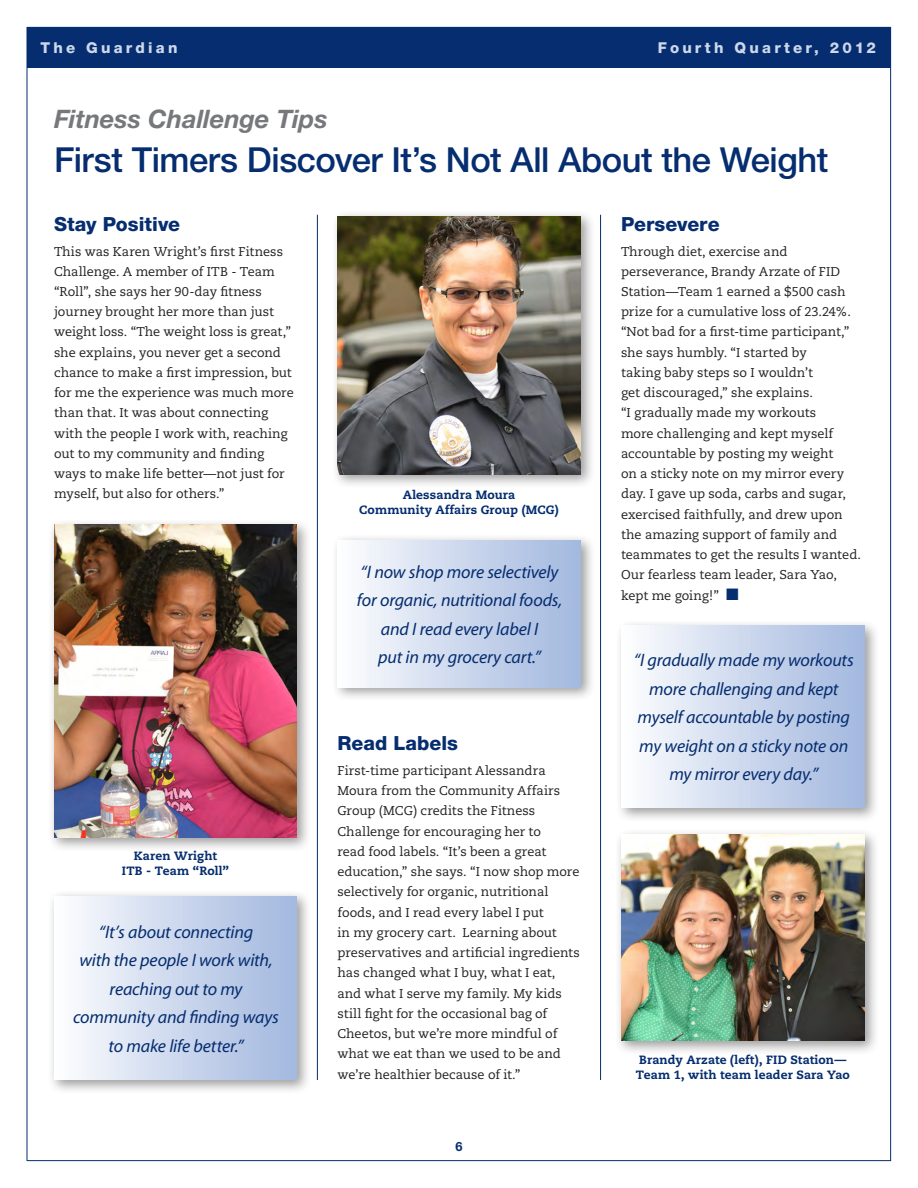
<style>
.page{position:relative;width:918px;height:1188px;background:#fff}
.page>*{position:absolute;margin:0;border:0;box-sizing:border-box;transform-origin:0 0}
.t1{font:500 34.5px "Helvetica Neue";letter-spacing:-.015em;color:#052d6f}
.t2{font:italic 700 25.5px "Helvetica Neue";letter-spacing:-.005em;color:#76787b}
.t3{font:800 19.5px "Helvetica Neue";color:#052d6f}
.t4{font:italic 18px/28.5px "Myriad";letter-spacing:-.01em;color:#052d6f;text-align:center}
.t5{font:800 15px "Helvetica Neue";letter-spacing:.215em;color:#cdd8ed}
.t6{font:12.75px/20.2px "Caecilia";color:#231f20}
.t7{font:700 12.75px "Helvetica Neue";color:#052d6f}
.t8{font:800 12px/15px "Caecilia";letter-spacing:.01em;color:#052d6f;text-align:center}
.s1{color:#052d6f}
</style>
<div class="page">
<hr style="left:27px;top:27px;width:1px;height:1134px;background:#052d6f">
<hr style="left:27px;top:1160px;width:864px;height:1px;background:#052d6f">
<hr style="left:317px;top:215px;width:1px;height:865px;background:#052d6f">
<hr style="left:600px;top:215px;width:1px;height:865px;background:#052d6f">
<div style="left:27px;top:27px;width:864px;height:41px;background:#052d6f"></div>
<hr style="left:890px;top:27px;width:1px;height:1134px;background:#052d6f">
<div style="left:615px;top:829px;width:265px;height:227px;background:#231f20;opacity:.45"></div>
<img style="left:621px;top:835px;width:244px;height:206px">
<div style="left:48px;top:518px;width:264px;height:334px;background:#231f20;opacity:.45"></div>
<img style="left:54px;top:525px;width:243px;height:312px">
<div style="left:331px;top:210px;width:264px;height:279px;background:#231f20;opacity:.45"></div>
<img style="left:338px;top:216px;width:242px;height:258px">
<div style="left:331px;top:534px;width:264px;height:168px;background:#231f20;opacity:.45"></div>
<div style="left:338px;top:540px;width:242px;height:147px;background:linear-gradient(to right,#fcfdfe,#a1b7de)"></div>
<div style="left:616px;top:619px;width:264px;height:203px;background:#231f20;opacity:.45"></div>
<div style="left:622px;top:626px;width:243px;height:181px;background:linear-gradient(to right,#fcfdfe,#a1b7de)"></div>
<div style="left:48px;top:890px;width:264px;height:205px;background:#231f20;opacity:.45"></div>
<div style="left:54px;top:896px;width:243px;height:184px;background:linear-gradient(to right,#fcfdfe,#a1b7de)"></div>
<p class="t5" style="left:40px;top:39px;width:139px">The Guardian</p>
<p class="t5" style="left:658px;top:39px;width:220px">Fourth Quarter, 2012</p>
<h2 class="t2" style="left:54px;top:103px;width:275px">Fitness Challenge Tips</h2>
<h1 class="t1" style="left:54px;top:139px;width:776px">First Timers Discover It’s Not All About the Weight</h1>
<h3 class="t3" style="left:54px;top:212px;width:128px">Stay Positive</h3>
<p class="t6" style="left:54px;top:241px;width:241px">This was Karen Wright’s first Fitness Challenge. A member of ITB - Team “Roll”, she says her 90-day fitness journey brought her more than just weight loss. “The weight loss is great,” she explains, you never get a second chance to make a first impression, but for me the experience was much more than that. It was about connecting with the people I work with, reaching out to my community and finding ways to make life better—not just for myself, but also for others.”</p>
<p class="t8" style="left:122px;top:849px;width:109px">Karen Wright<br>ITB - Team “Roll”</p>
<h3 class="t4" style="left:73px;top:918px;width:207px">“It’s about connecting<br>with the people I work with, reaching out to my community and finding ways to make life better.”</h3>
<p class="t8" style="left:359px;top:487px;width:201px">Alessandra Moura<br>Community Affairs Group (MCG)</p>
<h3 class="t4" style="left:357px;top:558px;width:207px">“I now shop more selectively for organic, nutritional foods, and I read every label I<br>put in my grocery cart.”</h3>
<h3 class="t3" style="left:338px;top:732px;width:122px">Read Labels</h3>
<p class="t6" style="left:338px;top:761px;width:244px">First-time participant Alessandra Moura from the Community Affairs Group (MCG) credits the Fitness Challenge for encouraging her to<br>read food labels. “It’s been a great education,” she says. “I now shop more selectively for organic, nutritional foods, and I read every label I put<br>in my grocery cart. Learning about preservatives and artificial ingredients has changed what I buy, what I eat, and what I serve my family. My kids still fight for the occasional bag of Cheetos, but we’re more mindful of what we eat than we used to be and we’re healthier because of it.”</p>
<p class="t7" style="left:455px;top:1139px;width:9px">6</p>
<h3 class="t3" style="left:621px;top:212px;width:100px">Persevere</h3>
<p class="t6" style="left:621px;top:241px;width:241px">Through diet, exercise and perseverance, Brandy Arzate of FID<br>Station—Team 1 earned a $500 cash prize for a cumulative loss of 23.24%. “Not bad for a first-time participant,” she says humbly. “I started by<br>taking baby steps so I wouldn’t<br>get discouraged,” she explains.<br>“I gradually made my workouts<br>more challenging and kept myself accountable by posting my weight<br>on a sticky note on my mirror every day. I gave up soda, carbs and sugar, exercised faithfully, and drew upon the amazing support of family and teammates to get the results I wanted.<br>Our fearless team leader, Sara Yao, kept me going!” <span class="s1">■</span></p>
<h3 class="t4" style="left:634px;top:647px;width:221px">“I gradually made my workouts more challenging and kept myself accountable by posting my weight on a sticky note on my mirror every day.”</h3>
<p class="t8" style="left:636px;top:1052px;width:216px;text-align:left">Brandy Arzate (left), FID Station—<br>Team 1, with team leader Sara Yao</p>
</div>
